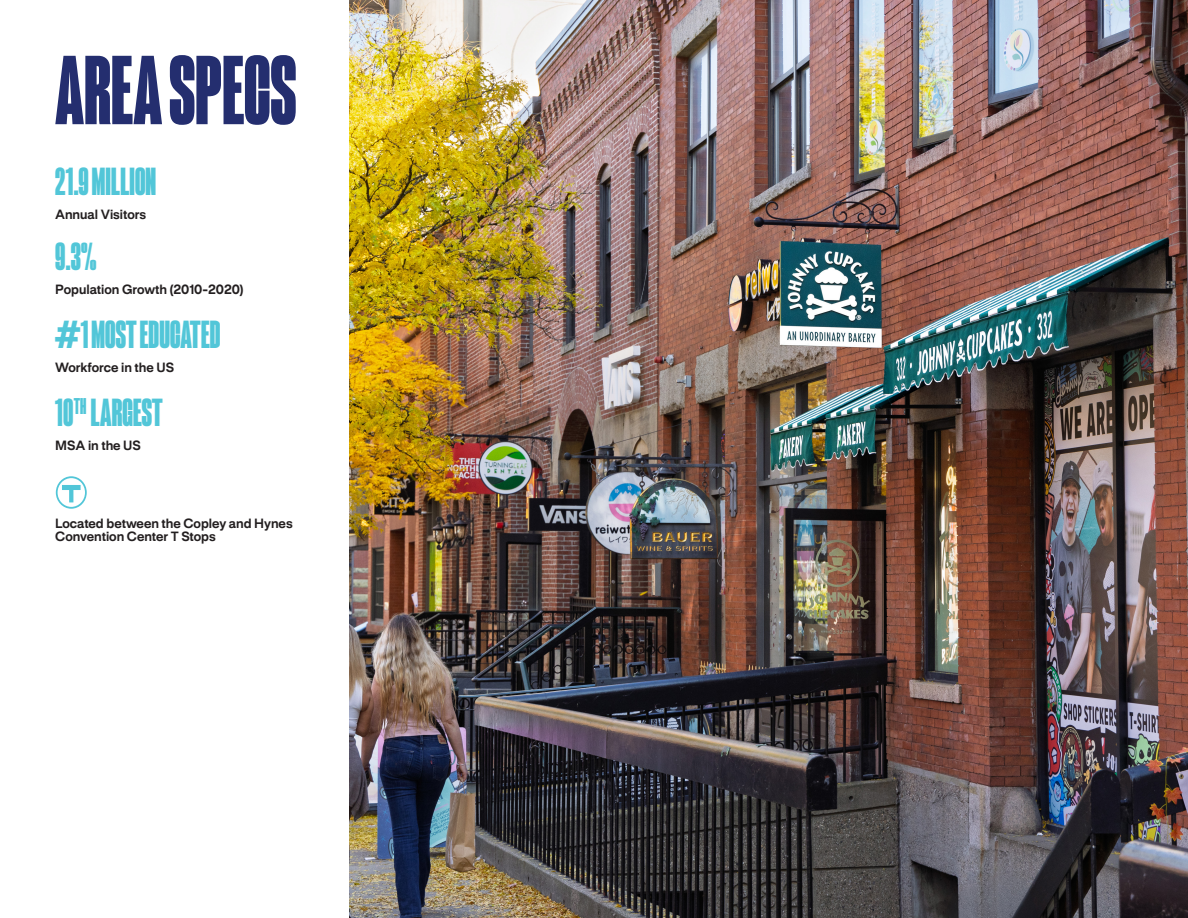
<style>
.page{position:relative;width:1188px;height:918px;background:#fff}
.page>*{position:absolute;margin:0;border:0;box-sizing:border-box;transform-origin:0 0}
.H4_24{font:800 90px "Arges Normal Extra";letter-spacing:.005em;color:#242e6f}
.H4_24-2{font:800 36px "Arges Normal Extra";letter-spacing:.005em;color:#52c6d8}
.H4_24-3{font:700 12px/13.5px "Rules";color:#231f20}
</style>
<div class="page">
<img style="left:350px;top:0;width:838px;height:918px">
<svg style="left:56px;top:476px;width:31px;height:33px"></svg>
<p class="H4_24" style="left:55px;top:37px;width:242px">AREA SPECS</p>
<p class="H4_24-2" style="left:55px;top:160px;width:102px">21.9 MILLION</p>
<p class="H4_24-3" style="left:55px;top:206px;width:92px">Annual Visitors</p>
<p class="H4_24-2" style="left:55px;top:235px;width:43px">9.3%</p>
<p class="H4_24-3" style="left:55px;top:281px;width:190px">Population Growth (2010-2020)</p>
<p class="H4_24-2" style="left:55px;top:313px;width:167px">#1 MOST EDUCATED</p>
<p class="H4_24-3" style="left:55px;top:359px;width:120px">Workforce in the US</p>
<p class="H4_24-2" style="left:55px;top:391px;width:109px">10<sup>TH</sup> LARGEST</p>
<p class="H4_24-3" style="left:55px;top:437px;width:87px">MSA in the US</p>
<p class="H4_24-3" style="left:55px;top:515px;width:239px">Located between the Copley and Hynes<br>Convention Center T Stops</p>
</div>
